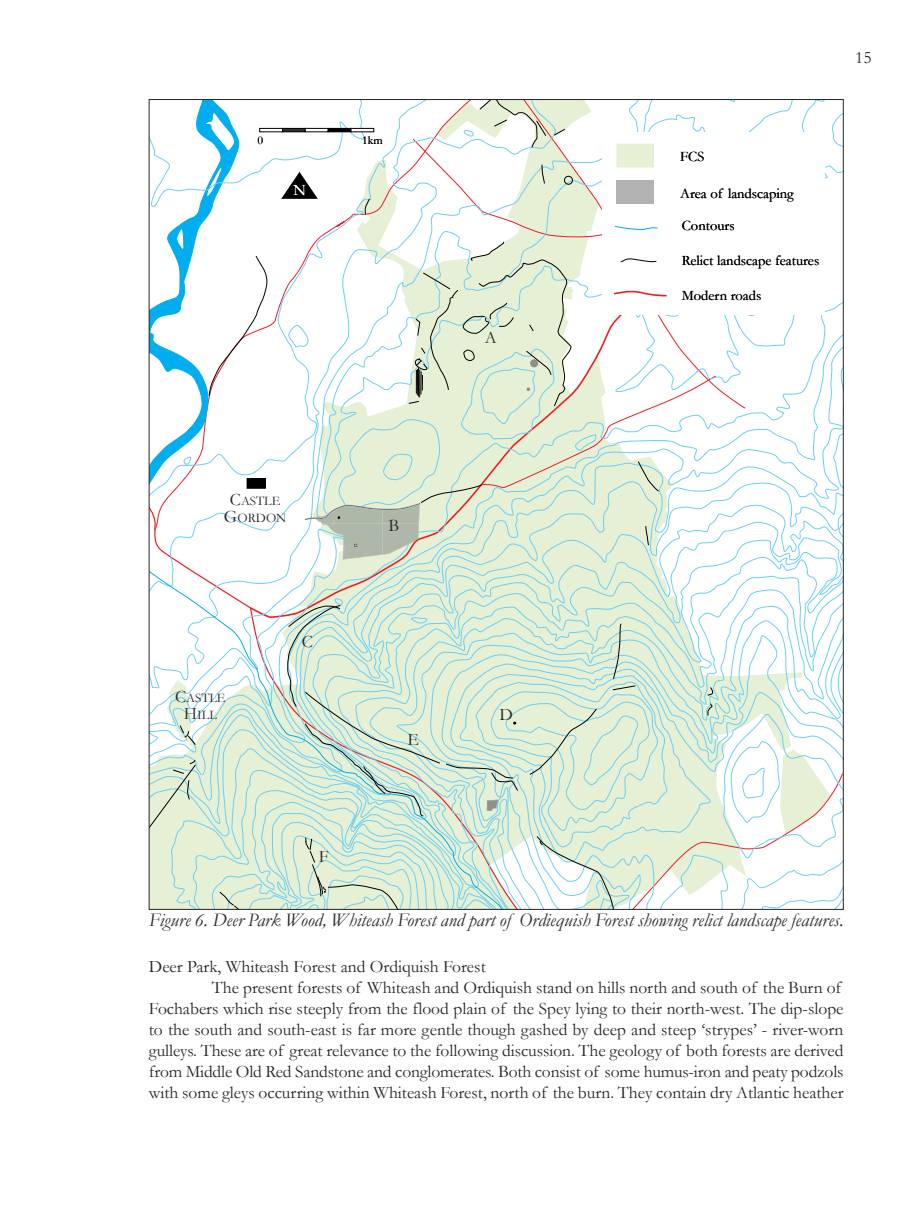
<style>
.page{position:relative;width:918px;height:1216px;background:#fff}
.page>*{position:absolute;margin:0;border:0;box-sizing:border-box;transform-origin:0 0}
.t1{font:italic 19.25px "Garamond";color:#272627}
.t2{font:17.5px "Garamond";color:#272627}
.t3{font:16.1px "Garamond+RTLDOI";color:#fff}
.t4{font:14.53px "Garamond+RTLDOI";color:#000}
.t5{font:13.12px/17.5px "Garamond";color:#272627;text-align:center}
.t6{font:12.08px "Garamond+RTLDOI";color:#000}
.s1{font-size:17.5px}
</style>
<div class="page">
<svg style="left:151px;top:101px;width:690px;height:497px"></svg>
<svg style="left:151px;top:101px;width:639px;height:398px"></svg>
<svg style="left:268px;top:101px;width:483px;height:106px"></svg>
<svg style="left:151px;top:567px;width:377px;height:31px"></svg>
<svg style="left:151px;top:101px;width:117px;height:390px"></svg>
<div style="left:259px;top:128px;width:24px;height:4px;border:1px solid #000"></div>
<div style="left:602px;top:132px;width:222px;height:183px;background:#fff"></div>
<svg style="left:281px;top:101px;width:436px;height:458px"></svg>
<svg style="left:151px;top:598px;width:690px;height:309px"></svg>
<p class="t6" style="left:258px;top:134px;width:7px">0</p>
<p class="t6" style="left:362px;top:134px;width:22px">1km</p>
<p class="t4" style="left:680px;top:148px;width:26px">FCS</p>
<p class="t3" style="left:293px;top:181px;width:14px">N</p>
<p class="t4" style="left:680px;top:186px;width:115px">Area of landscaping</p>
<p class="t4" style="left:682px;top:217px;width:54px">Contours</p>
<p class="t4" style="left:682px;top:252px;width:139px">Relict landscape features</p>
<p class="t2" style="left:485px;top:328px;width:13px">A</p>
<p class="t4" style="left:682px;top:287px;width:81px">Modern roads</p>
<p class="t2" style="left:855px;top:48px;width:18px">15</p>
<p class="t5" style="left:224px;top:492px;width:64px"><span class="s1">C</span>ASTLE<br><span class="s1">G</span>ORDON</p>
<p class="t5" style="left:175px;top:689px;width:52px"><span class="s1">C</span>ASTLE<br><span class="s1">H</span>ILL</p>
<p class="t2" style="left:302px;top:631px;width:13px">C</p>
<p class="t2" style="left:319px;top:847px;width:11px">F</p>
<p class="t2" style="left:389px;top:516px;width:12px">B</p>
<p class="t2" style="left:407px;top:729px;width:13px">E</p>
<p class="t2" style="left:499px;top:705px;width:15px">D</p>
<p class="t1" style="left:149px;top:909px;width:696px">Figure 6. Deer Park Wood, Whiteash Forest and part of Ordiequish Forest showing relict landscape features.</p>
<p class="t2" style="left:149px;top:957px;width:338px">Deer Park, Whiteash Forest and Ordiquish Forest</p>
<p class="t2" style="left:212px;top:978px;width:631px">The present forests of Whiteash and Ordiquish stand on hills north and south of the Burn of</p>
<p class="t2" style="left:149px;top:999px;width:696px">Fochabers which rise steeply from the flood plain of the Spey lying to their north-west. The dip-slope</p>
<p class="t2" style="left:149px;top:1020px;width:696px">to the south and south-east is far more gentle though gashed by deep and steep ‘strypes’ - river-worn</p>
<p class="t2" style="left:149px;top:1041px;width:696px">gulleys. These are of great relevance to the following discussion. The geology of both forests are derived</p>
<p class="t2" style="left:149px;top:1062px;width:696px">from Middle Old Red Sandstone and conglomerates. Both consist of some humus-iron and peaty podzols</p>
<p class="t2" style="left:149px;top:1083px;width:696px">with some gleys occurring within Whiteash Forest, north of the burn. They contain dry Atlantic heather</p>
</div>
